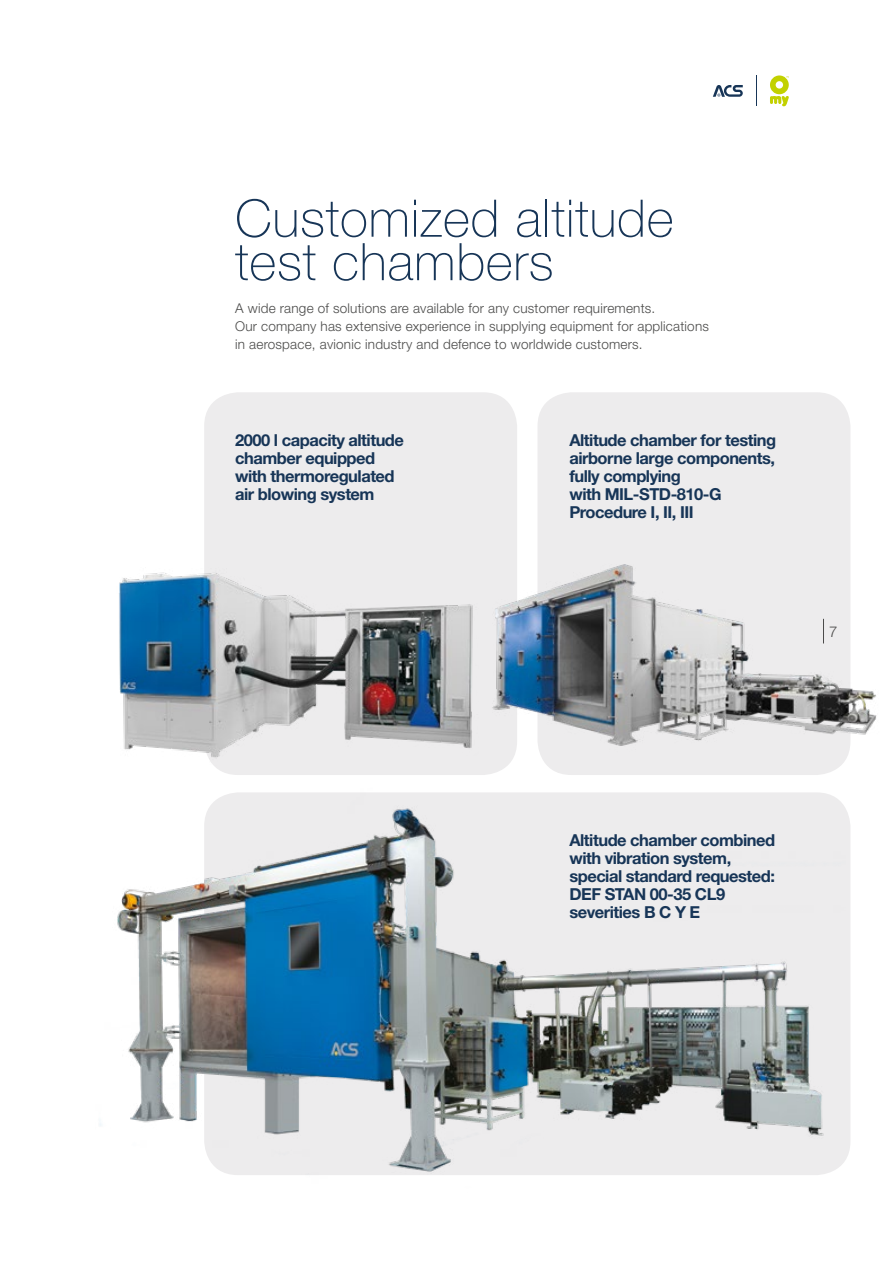
<style>
.page{position:relative;width:893px;height:1263px;background:#fff}
.page>*{position:absolute;margin:0;border:0;box-sizing:border-box;transform-origin:0 0}
.t1{font:100 51.75px/43.5px "Helvetica Neue LT Std";letter-spacing:.015em;color:#173557}
.t2{font:700 16.5px/18px "Helvetica Neue LT Std";letter-spacing:-.03em;color:#173557}
.t3{font:300 15px "Helvetica Neue LT Std";color:#4a4a49}
.t4{font:300 13.5px/18px "Helvetica Neue LT Std";letter-spacing:.015em;color:#4a4a49}
</style>
<div class="page">
<svg style="left:770px;top:75px;width:19px;height:31px"></svg>
<svg style="left:713px;top:85px;width:30px;height:12px"></svg>
<hr style="left:756px;top:75px;width:1px;height:31px;background:#173557">
<div style="left:204px;top:392px;width:313px;height:383px;background:#edeced;border-radius:34px"></div>
<div style="left:537px;top:392px;width:313px;height:383px;background:#edeced;border-radius:34px"></div>
<img style="left:99px;top:766px;width:747px;height:409px">
<img style="left:99px;top:572px;width:412px;height:246px">
<img style="left:483px;top:564px;width:394px;height:202px">
<svg style="left:823px;top:619px;width:1px;height:24px"></svg>
<h1 class="t1" style="left:235px;top:196px;width:440px">Customized altitude test chambers</h1>
<p class="t4" style="left:235px;top:299px;width:475px">A wide range of solutions are available for any customer requirements.<br>Our company has extensive experience in supplying equipment for applications in aerospace, avionic industry and defence to worldwide customers.</p>
<p class="t2" style="left:235px;top:430px;width:170px">2000 l capacity altitude chamber equipped with thermoregulated air blowing system</p>
<p class="t2" style="left:569px;top:430px;width:208px">Altitude chamber for testing airborne large components, fully complying<br>with MIL-STD-810-G<br>Procedure I, II, III</p>
<p class="t3" style="left:829px;top:623px;width:10px">7</p>
<p class="t2" style="left:569px;top:831px;width:207px">Altitude chamber combined with vibration system, special standard requested:<br>DEF STAN 00-35 CL9 severities B C Y E</p>
</div>
